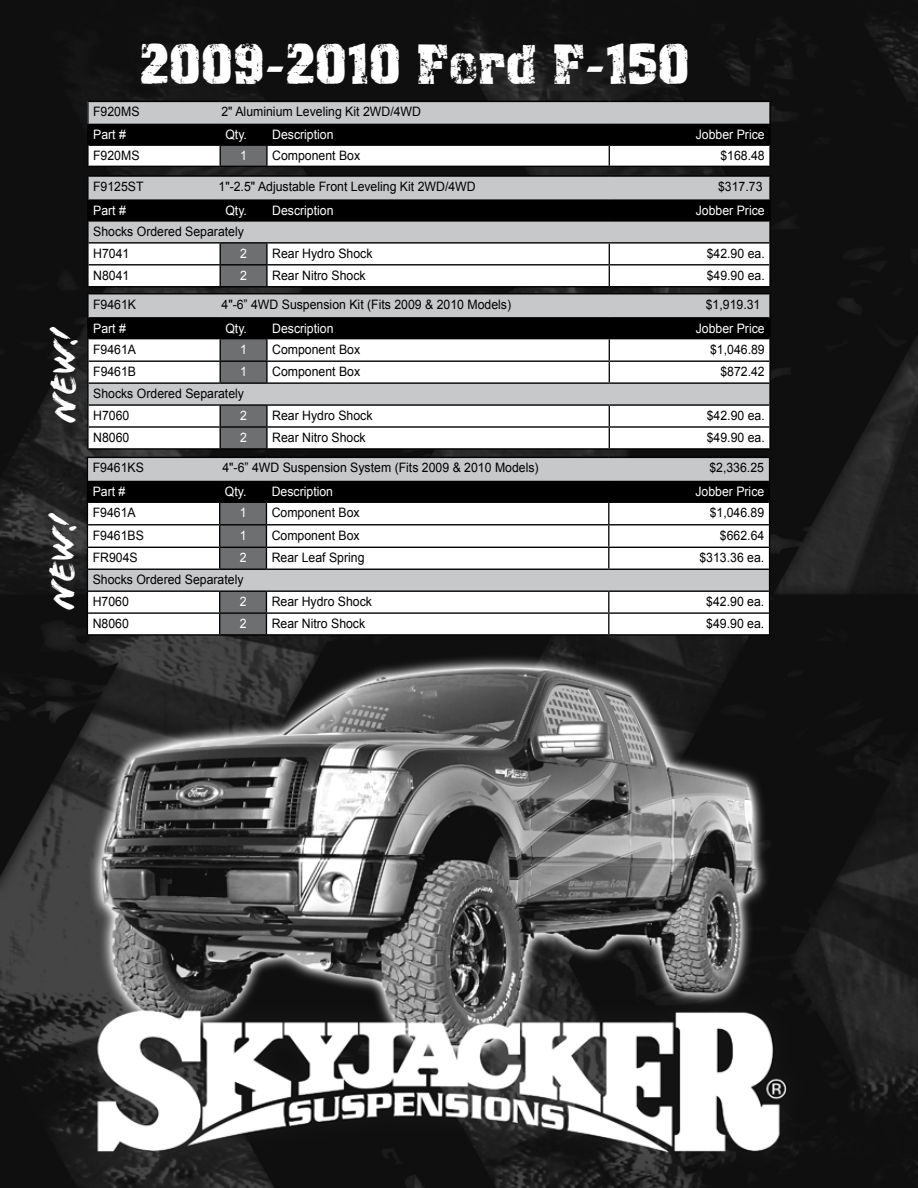
<style>
.page{position:relative;width:918px;height:1188px;background:#fff}
.page>*{position:absolute;margin:0;border:0;box-sizing:border-box;transform-origin:0 0}
.t1{font:48.6px "Distress";color:#fff}
.t2{font:38.4px "Flood Std";color:#fff}
.t3{font:13.05px/21.9px "Arial";color:#000;scale:.95 1}
.t4{font:13.05px "Arial";color:#fff;scale:.95 1}
</style>
<div class="page">
<img style="left:0;top:0;width:918px;height:1188px">
<div style="left:88px;top:101px;width:682px;height:23px;background:#c6c8ca"></div>
<hr style="left:87px;top:101px;width:133px;height:1px;background:#000">
<hr style="left:220px;top:101px;width:47px;height:1px;background:#000">
<hr style="left:267px;top:101px;width:342px;height:1px;background:#000">
<hr style="left:609px;top:101px;width:162px;height:1px;background:#000">
<hr style="left:87px;top:166px;width:133px;height:1px;background:#000">
<hr style="left:220px;top:166px;width:47px;height:1px;background:#000">
<hr style="left:267px;top:166px;width:342px;height:1px;background:#000">
<hr style="left:609px;top:166px;width:162px;height:1px;background:#000">
<hr style="left:87px;top:102px;width:2px;height:22px;background:#000">
<hr style="left:769px;top:102px;width:2px;height:22px;background:#000">
<hr style="left:87px;top:124px;width:2px;height:21px;background:#000">
<hr style="left:769px;top:124px;width:2px;height:21px;background:#000">
<hr style="left:87px;top:145px;width:2px;height:21px;background:#000">
<svg style="left:88px;top:124px;width:681px;height:42px"></svg>
<hr style="left:769px;top:145px;width:2px;height:21px;background:#000">
<div style="left:89px;top:177px;width:680px;height:65px;background:#c6c8ca"></div>
<hr style="left:87px;top:175px;width:133px;height:2px;background:#000">
<hr style="left:220px;top:175px;width:47px;height:2px;background:#000">
<hr style="left:267px;top:175px;width:342px;height:2px;background:#000">
<hr style="left:609px;top:175px;width:162px;height:2px;background:#000">
<hr style="left:89px;top:199px;width:131px;height:2px;background:#000">
<hr style="left:220px;top:199px;width:47px;height:2px;background:#000">
<hr style="left:267px;top:199px;width:342px;height:2px;background:#000">
<hr style="left:609px;top:199px;width:160px;height:2px;background:#000">
<hr style="left:89px;top:220px;width:131px;height:2px;background:#000">
<hr style="left:220px;top:220px;width:47px;height:2px;background:#000">
<hr style="left:267px;top:220px;width:342px;height:2px;background:#000">
<hr style="left:609px;top:220px;width:160px;height:2px;background:#000">
<hr style="left:89px;top:242px;width:131px;height:2px;background:#000">
<hr style="left:220px;top:242px;width:47px;height:2px;background:#000">
<hr style="left:267px;top:242px;width:342px;height:2px;background:#000">
<hr style="left:609px;top:242px;width:160px;height:2px;background:#000">
<hr style="left:87px;top:286px;width:133px;height:1px;background:#000">
<hr style="left:609px;top:286px;width:162px;height:1px;background:#000">
<hr style="left:87px;top:177px;width:2px;height:23px;background:#000">
<hr style="left:769px;top:177px;width:2px;height:23px;background:#000">
<hr style="left:87px;top:200px;width:2px;height:21px;background:#000">
<div style="left:89px;top:201px;width:680px;height:19px;background:#000"></div>
<hr style="left:769px;top:200px;width:2px;height:21px;background:#000">
<hr style="left:87px;top:221px;width:2px;height:22px;background:#000">
<hr style="left:769px;top:221px;width:2px;height:22px;background:#000">
<hr style="left:87px;top:243px;width:2px;height:22px;background:#000">
<hr style="left:769px;top:243px;width:2px;height:22px;background:#000">
<hr style="left:87px;top:265px;width:2px;height:21px;background:#000">
<svg style="left:88px;top:243px;width:682px;height:44px"></svg>
<hr style="left:769px;top:265px;width:2px;height:21px;background:#000">
<div style="left:89px;top:294px;width:680px;height:23px;background:#c6c8ca"></div>
<hr style="left:87px;top:293px;width:133px;height:1px;background:#000">
<hr style="left:220px;top:293px;width:47px;height:1px;background:#000">
<hr style="left:267px;top:293px;width:342px;height:1px;background:#000">
<hr style="left:609px;top:293px;width:162px;height:1px;background:#000">
<hr style="left:89px;top:317px;width:131px;height:2px;background:#000">
<hr style="left:220px;top:317px;width:47px;height:2px;background:#000">
<hr style="left:267px;top:317px;width:342px;height:2px;background:#000">
<hr style="left:609px;top:317px;width:160px;height:2px;background:#000">
<hr style="left:87px;top:448px;width:133px;height:2px;background:#000">
<hr style="left:220px;top:448px;width:47px;height:2px;background:#000">
<hr style="left:267px;top:448px;width:342px;height:2px;background:#000">
<hr style="left:609px;top:448px;width:162px;height:2px;background:#000">
<hr style="left:87px;top:294px;width:2px;height:24px;background:#000">
<hr style="left:769px;top:294px;width:2px;height:24px;background:#000">
<hr style="left:87px;top:318px;width:2px;height:21px;background:#000">
<hr style="left:769px;top:318px;width:2px;height:21px;background:#000">
<hr style="left:87px;top:339px;width:2px;height:22px;background:#000">
<hr style="left:769px;top:339px;width:2px;height:22px;background:#000">
<hr style="left:87px;top:361px;width:2px;height:22px;background:#000">
<hr style="left:769px;top:361px;width:2px;height:22px;background:#000">
<hr style="left:87px;top:383px;width:2px;height:22px;background:#000">
<hr style="left:769px;top:383px;width:2px;height:22px;background:#000">
<hr style="left:87px;top:405px;width:2px;height:22px;background:#000">
<hr style="left:769px;top:405px;width:2px;height:22px;background:#000">
<hr style="left:87px;top:427px;width:2px;height:21px;background:#000">
<svg style="left:88px;top:319px;width:682px;height:130px"></svg>
<hr style="left:769px;top:427px;width:2px;height:21px;background:#000">
<hr style="left:87px;top:457px;width:133px;height:1px;background:#000">
<hr style="left:220px;top:457px;width:46px;height:1px;background:#000">
<hr style="left:266px;top:457px;width:343px;height:1px;background:#000">
<hr style="left:609px;top:457px;width:161px;height:1px;background:#000">
<hr style="left:87px;top:634px;width:133px;height:2px;background:#000">
<hr style="left:220px;top:634px;width:46px;height:2px;background:#000">
<hr style="left:266px;top:634px;width:343px;height:2px;background:#000">
<hr style="left:609px;top:634px;width:161px;height:2px;background:#000">
<svg style="left:87px;top:458px;width:683px;height:177px"></svg>
<h2 class="t2" style="left:41px;top:423px;width:101px;rotate:-90deg">NEW!</h2>
<h2 class="t2" style="left:40px;top:610px;width:101px;rotate:-90deg">NEW!</h2>
<h1 class="t1" style="left:140px;top:39px;width:552px">2009-2010 Ford F-150</h1>
<p class="t3" style="left:93px;top:101px;width:50px">F920MS</p>
<p class="t3" style="left:222px;top:101px;width:212px">2" Aluminium Leveling Kit 2WD/4WD</p>
<p class="t4" style="left:93px;top:126px;width:36px">Part #</p>
<p class="t4" style="left:225px;top:126px;width:24px">Qty.</p>
<p class="t4" style="left:272px;top:126px;width:66px">Description</p>
<p class="t4" style="left:696px;top:126px;width:74px">Jobber Price</p>
<p class="t3" style="left:93px;top:145px;width:50px">F920MS</p>
<p class="t4" style="left:240px;top:147px;width:9px">1</p>
<p class="t3" style="left:272px;top:145px;width:94px">Component Box</p>
<p class="t3" style="left:720px;top:145px;width:48px">$168.48</p>
<p class="t3" style="left:93px;top:176px;width:55px">F9125ST</p>
<p class="t3" style="left:219px;top:176px;width:272px">1"-2.5" Adjustable Front Leveling Kit 2WD/4WD</p>
<p class="t3" style="left:718px;top:176px;width:48px">$317.73</p>
<p class="t4" style="left:93px;top:202px;width:36px">Part #</p>
<p class="t4" style="left:225px;top:202px;width:24px">Qty.</p>
<p class="t4" style="left:272px;top:202px;width:66px">Description</p>
<p class="t4" style="left:696px;top:202px;width:74px">Jobber Price</p>
<p class="t3" style="left:93px;top:221px;width:160px">Shocks Ordered Separately<br>H7041</p>
<p class="t4" style="left:240px;top:245px;width:9px">2</p>
<p class="t3" style="left:272px;top:242px;width:107px">Rear Hydro Shock</p>
<p class="t3" style="left:707px;top:242px;width:63px">$42.90 ea.</p>
<p class="t3" style="left:93px;top:264px;width:40px">N8041</p>
<p class="t4" style="left:240px;top:267px;width:9px">2</p>
<p class="t3" style="left:272px;top:264px;width:100px">Rear Nitro Shock</p>
<p class="t3" style="left:707px;top:264px;width:63px">$49.90 ea.</p>
<p class="t3" style="left:93px;top:293px;width:47px">F9461K</p>
<p class="t3" style="left:222px;top:293px;width:306px">4"-6” 4WD Suspension Kit (Fits 2009 &amp; 2010 Models)</p>
<p class="t3" style="left:706px;top:293px;width:59px">$1,919.31</p>
<p class="t4" style="left:93px;top:320px;width:36px">Part #</p>
<p class="t4" style="left:225px;top:320px;width:24px">Qty.</p>
<p class="t4" style="left:272px;top:320px;width:66px">Description</p>
<p class="t4" style="left:696px;top:320px;width:74px">Jobber Price</p>
<p class="t3" style="left:93px;top:338px;width:47px">F9461A</p>
<p class="t4" style="left:240px;top:341px;width:9px">1</p>
<p class="t3" style="left:272px;top:338px;width:94px">Component Box</p>
<p class="t3" style="left:710px;top:338px;width:59px">$1,046.89</p>
<p class="t3" style="left:93px;top:361px;width:47px">F9461B</p>
<p class="t4" style="left:240px;top:363px;width:9px">1</p>
<p class="t3" style="left:272px;top:361px;width:94px">Component Box</p>
<p class="t3" style="left:720px;top:361px;width:48px">$872.42</p>
<p class="t3" style="left:93px;top:383px;width:160px">Shocks Ordered Separately<br>H7060</p>
<p class="t4" style="left:240px;top:407px;width:9px">2</p>
<p class="t3" style="left:272px;top:405px;width:107px">Rear Hydro Shock</p>
<p class="t3" style="left:707px;top:405px;width:63px">$42.90 ea.</p>
<p class="t3" style="left:93px;top:427px;width:40px">N8060</p>
<p class="t4" style="left:240px;top:429px;width:9px">2</p>
<p class="t3" style="left:272px;top:427px;width:100px">Rear Nitro Shock</p>
<p class="t3" style="left:707px;top:427px;width:63px">$49.90 ea.</p>
<p class="t3" style="left:93px;top:457px;width:55px">F9461KS</p>
<p class="t3" style="left:222px;top:457px;width:334px">4"-6” 4WD Suspension System (Fits 2009 &amp; 2010 Models)</p>
<p class="t3" style="left:709px;top:457px;width:59px">$2,336.25</p>
<p class="t4" style="left:93px;top:483px;width:36px">Part #</p>
<p class="t4" style="left:225px;top:483px;width:24px">Qty.</p>
<p class="t4" style="left:272px;top:483px;width:66px">Description</p>
<p class="t4" style="left:695px;top:483px;width:74px">Jobber Price</p>
<p class="t3" style="left:93px;top:502px;width:47px">F9461A</p>
<p class="t4" style="left:240px;top:504px;width:9px">1</p>
<p class="t3" style="left:272px;top:502px;width:94px">Component Box</p>
<p class="t3" style="left:710px;top:502px;width:59px">$1,046.89</p>
<p class="t3" style="left:93px;top:524px;width:55px">F9461BS</p>
<p class="t4" style="left:240px;top:527px;width:9px">1</p>
<p class="t3" style="left:272px;top:524px;width:94px">Component Box</p>
<p class="t3" style="left:720px;top:524px;width:48px">$662.64</p>
<p class="t3" style="left:93px;top:547px;width:49px">FR904S</p>
<p class="t4" style="left:240px;top:549px;width:9px">2</p>
<p class="t3" style="left:272px;top:547px;width:99px">Rear Leaf Spring</p>
<p class="t3" style="left:699px;top:547px;width:70px">$313.36 ea.</p>
<p class="t3" style="left:93px;top:569px;width:160px">Shocks Ordered Separately<br>H7060</p>
<p class="t4" style="left:240px;top:593px;width:9px">2</p>
<p class="t3" style="left:272px;top:591px;width:107px">Rear Hydro Shock</p>
<p class="t3" style="left:706px;top:591px;width:63px">$42.90 ea.</p>
<p class="t3" style="left:93px;top:613px;width:40px">N8060</p>
<p class="t4" style="left:240px;top:615px;width:9px">2</p>
<p class="t3" style="left:272px;top:613px;width:100px">Rear Nitro Shock</p>
<p class="t3" style="left:706px;top:613px;width:63px">$49.90 ea.</p>
</div>
